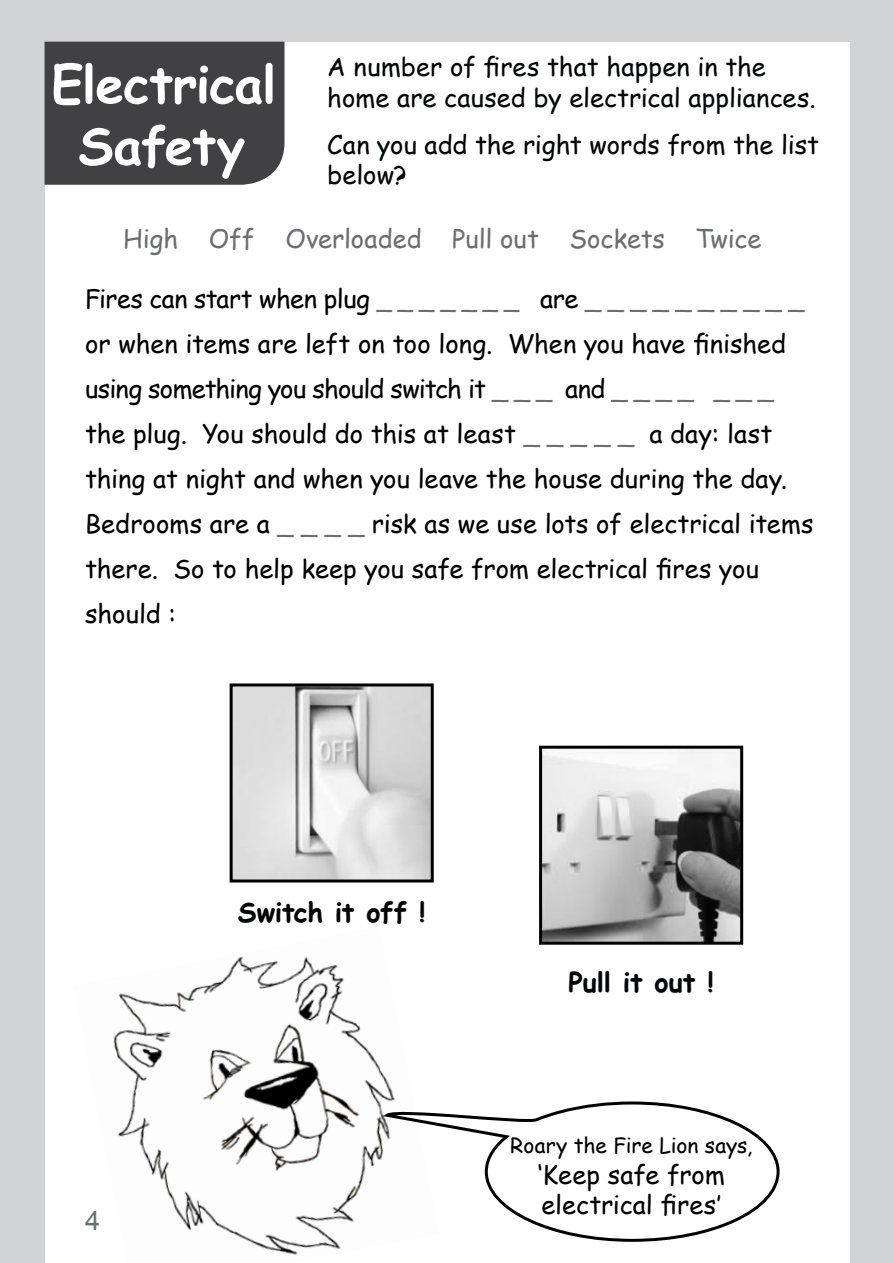
<style>
.page{position:relative;width:893px;height:1263px;background:#fff}
.page>*{position:absolute;margin:0;border:0;box-sizing:border-box;transform-origin:0 0}
.t1{font:700 51px/61.5px "Comic Sans MS";letter-spacing:-.015em;color:#fff;text-align:center}
.t2{font:700 27px "Comic Sans MS";letter-spacing:-.01em;color:#030606}
.t3{font:27px "Arial";color:#6d6e71}
.t4{font:25.5px/45px "Comic Sans MS";letter-spacing:-.005em;color:#000}
.t5{font:25.5px/30.6px "Comic Sans MS";color:#030506}
.t6{font:25.5px "Comic Sans MS";letter-spacing:-.005em;color:#6d6e71}
.t7{font:21px "Comic Sans MS";color:#000}
.s1{color:#6d6e71}
</style>
<div class="page">
<img style="left:543px;top:750px;width:196px;height:191px">
<div style="left:539px;top:746px;width:204px;height:199px;border:3px solid #000"></div>
<img style="left:234px;top:687px;width:196px;height:191px">
<div style="left:230px;top:683px;width:204px;height:199px;border:3px solid #000"></div>
<div style="left:0;top:0;width:893px;height:41px;background:#d1d3d4"></div>
<div style="left:0;top:0;width:45px;height:1263px;background:#d1d3d4"></div>
<div style="left:850px;top:0;width:43px;height:1263px;background:#d1d3d4"></div>
<div style="left:45px;top:42px;width:239px;height:143px;background:#414042"></div>
<img style="left:113px;top:956px;width:282px;height:299px">
<svg style="left:380px;top:1100px;width:400px;height:143px"></svg>
<h1 class="t1" style="left:51px;top:52px;width:226px">Electrical<br>Safety</h1>
<p class="t5" style="left:327px;top:51px;width:490px">A number of fires that happen in the home are caused by electrical appliances.</p>
<p class="t5" style="left:327px;top:128px;width:493px">Can you add the right words from the list below?</p>
<p class="t6" style="left:123px;top:220px;width:640px">High Off Overloaded Pull out Sockets Twice</p>
<p class="t4" style="left:85px;top:276px;width:730px">Fires can start when plug <span class="s1">_ _ _ _ _ _ _</span> are <span class="s1">_ _ _ _ _ _ _ _ _ _ </span>or when items are left on too long. When you have finished using something you should switch it <span class="s1">_ _ _</span> and <span class="s1">_ _ _ _ _ _ _ </span>the plug. You should do this at least <span class="s1">_ _ _ _ _</span> a day: last thing at night and when you leave the house during the day.<br>Bedrooms are a <span class="s1">_ _ _ _</span> risk as we use lots of electrical items there. So to help keep you safe from electrical fires you should :</p>
<p class="t3" style="left:85px;top:1203px;width:17px">4</p>
<p class="t2" style="left:238px;top:892px;width:189px">Switch it off !</p>
<p class="t2" style="left:568px;top:962px;width:147px">Pull it out !</p>
<p class="t7" style="left:510px;top:1130px;width:244px">Roary the Fire Lion says,</p>
<p class="t4" style="left:538px;top:1158px;width:189px;line-height:30.6px">‘Keep safe from electrical fires’</p>
</div>
